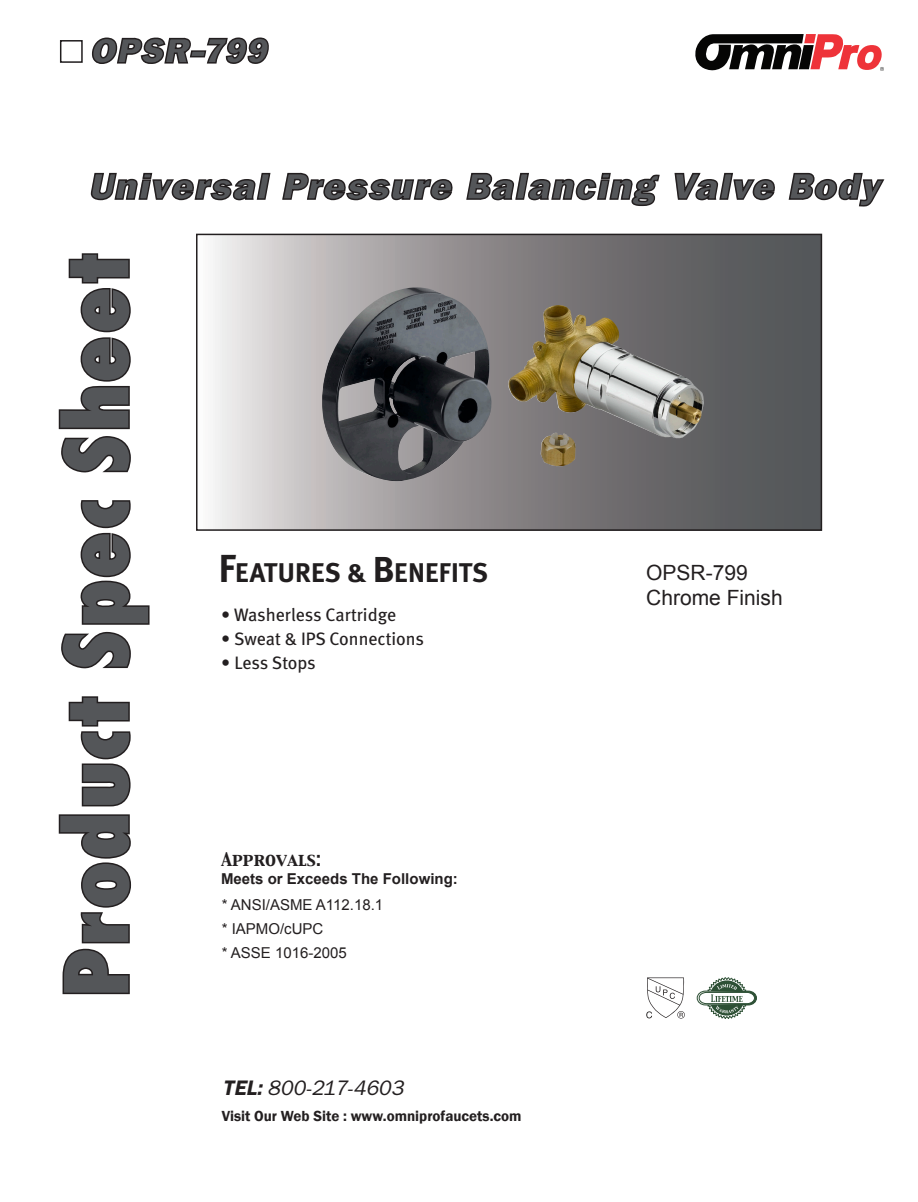
<style>
.page{position:relative;width:918px;height:1202px;background:#fff}
.page>*{position:absolute;margin:0;border:0;box-sizing:border-box;transform-origin:0 0}
.t1{font:800 84px "Futura Cond";color:#545659}
.t2{font:italic 800 31.5px "Franklin";letter-spacing:.015em;color:#545659}
.t3{font:italic 800 30px "Franklin";letter-spacing:.005em;color:#545659}
.t4{font:700 27px "Meta Plus";letter-spacing:-.02em;color:#211e1f}
.t5{font:21px "Arial";color:#231f20}
.t6{font:18px "Meta";color:#231f20}
.t7{font:italic 18px "Franklin";color:#231f20}
.t8{font:16.5px "Capitals";color:#231f20}
.t9{font:15px "Arial";color:#231f20}
.t10{font:600 15px "Franklin Gothic";color:#231f20}
.t11{font:700 15px "Arial";color:#231f20}
.s1{font-size:39px}
.s2{font-size:36px}
.s3{font-family:"Franklin Demi"}
</style>
<div class="page">
<svg style="left:213px;top:236px;width:606px;height:291px;background:#919091"></svg>
<div style="left:196px;top:233px;width:626px;height:297px;border:2px solid #231f20"></div>
<svg style="left:695px;top:34px;width:189px;height:37px"></svg>
<svg style="left:58px;top:696px;width:74px;height:299px"></svg>
<svg style="left:61px;top:500px;width:89px;height:169px"></svg>
<svg style="left:58px;top:253px;width:73px;height:220px"></svg>
<div style="left:60px;top:40px;width:23px;height:23px;border:2px solid #201d1e"></div>
<svg style="left:92px;top:37px;width:177px;height:27px"></svg>
<svg style="left:90px;top:172px;width:181px;height:29px"></svg>
<svg style="left:282px;top:172px;width:171px;height:29px"></svg>
<svg style="left:466px;top:172px;width:194px;height:35px"></svg>
<svg style="left:674px;top:172px;width:101px;height:29px"></svg>
<svg style="left:788px;top:172px;width:97px;height:35px"></svg>
<img style="left:315px;top:287px;width:389px;height:195px">
<svg style="left:697px;top:977px;width:60px;height:41px"></svg>
<svg style="left:646px;top:977px;width:39px;height:41px"></svg>
<p class="t3" style="left:89px;top:31px;width:179px">OPSR-799</p>
<p class="t2" style="left:89px;top:165px;width:793px">Universal Pressure Balancing Valve Body</p>
<h1 class="t1" style="left:39px;top:997px;width:749px;rotate:-90deg">Product Spec Sheet</h1>
<h3 class="t4" style="left:218px;top:557px;width:272px"><span class="s1">F</span>EATURES &amp; <span class="s2">B</span>ENEFITS</h3>
<p class="t6" style="left:221px;top:604px;width:176px">• Washerless Cartridge</p>
<p class="t6" style="left:221px;top:628px;width:204px">• Sweat &amp; IPS Connections</p>
<p class="t6" style="left:221px;top:652px;width:96px">• Less Stops</p>
<p class="t8" style="left:221px;top:848px;width:102px">Approvals:</p>
<p class="t11" style="left:221px;top:868px;width:238px">Meets or Exceeds The Following:</p>
<p class="t9" style="left:222px;top:894px;width:163px">* ANSI/ASME A112.18.1</p>
<p class="t9" style="left:222px;top:918px;width:103px">* IAPMO/cUPC</p>
<p class="t9" style="left:222px;top:942px;width:127px">* ASSE 1016-2005</p>
<p class="t7" style="left:222px;top:1075px;width:183px"><span class="s3">TEL:</span> 800-217-4603</p>
<p class="t10" style="left:222px;top:1106px;width:301px">Visit Our Web Site : www.omniprofaucets.com</p>
<p class="t5" style="left:646px;top:558px;width:103px">OPSR-799</p>
<p class="t5" style="left:646px;top:583px;width:138px">Chrome Finish</p>
</div>
